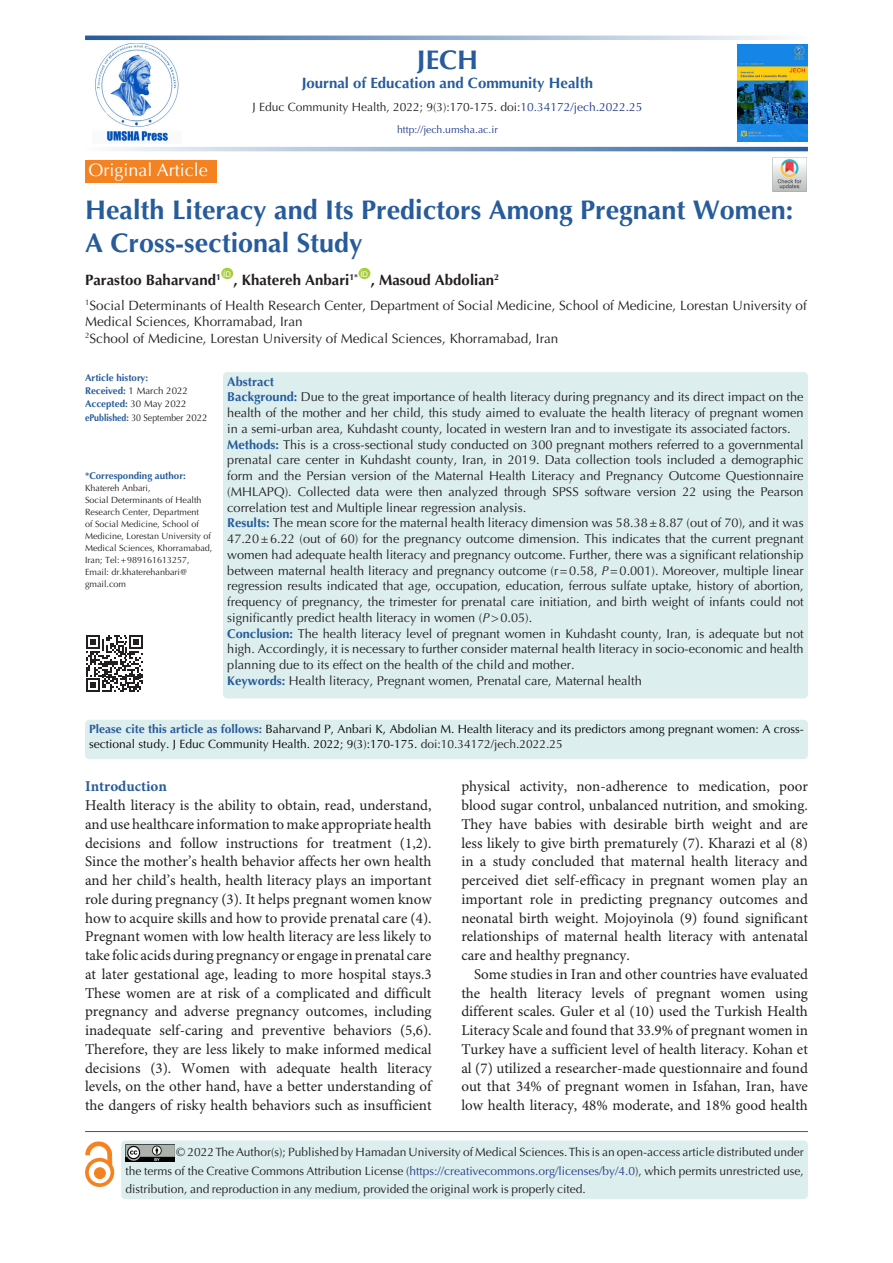
<style>
.page{position:relative;width:893px;height:1263px;background:#fff}
.page>*{position:absolute;margin:0;border:0;box-sizing:border-box;transform-origin:0 0}
.t1{font:700 27px/33px "Optima LT Std";color:#275b9b}
.t2{font:18px "Optima LT Std";color:#fff}
.t3{font:15px/18.8px "Minion Pro";color:#231f20;text-align:justify}
.t4{font:700 15px "Optima LT Std";color:#231f20}
.t5{font:700 15px "Optima LT Std";color:#275b9b}
.heading_1{font:700 15px "Minion Pro";color:#275b9b}
.t6{font:13.5px/16.5px "Optima LT Std";color:#231f20}
.t7{font:12.75px/15.8px "Optima LT Std";color:#231f20;text-align:justify}
.t8{font:700 12.75px "Optima LT Std";color:#275b9b}
.t9{font:12px/18px "Optima LT Std";color:#221e1f;text-align:justify}
.t10{font:12px/15px "Optima LT Std";color:#040503}
.t11{font:12px "Optima LT Std";color:#231f20}
.Body_Text{font:10.5px "Optima LT Std";color:#253f8e}
.t12{font:700 9.75px "Optima LT Std";color:#275b9b}
.t13{font:9.75px "Optima LT Std";color:#231f20;scale:.9 1}
.t14{font:9.75px "Optima LT Std";color:#231f20}
.t15{font:9px/12px "Optima LT Std";color:#231f20}
.t16{font:7.8px "Arial";color:#fff}
.s1{color:#253f8e}
.s2{font-weight:700;color:#275b9b}
.s3{font-weight:400;color:#231f20}
.s4{font-weight:700;color:#245c9c}
.s5{font-style:italic}
.s6{color:#231f20}
</style>
<div class="page">
<hr style="left:85px;top:1131px;width:723px;height:1px;background:#295c9b">
<div style="left:121px;top:1140px;width:687px;height:59px;background:#dee;border-radius:4px"></div>
<img style="left:125px;top:1145px;width:49px;height:17px">
<div style="left:221px;top:268px;width:12px;height:11px;background:#a6ce39;border-radius:50%"></div>
<div style="left:359px;top:268px;width:11px;height:11px;background:#a6ce39;border-radius:50%"></div>
<div style="left:85px;top:160px;width:132px;height:22px;background:#f58220"></div>
<img style="left:773px;top:158px;width:34px;height:34px">
<div style="left:85px;top:720px;width:723px;height:39px;background:#dee;border-radius:4px"></div>
<svg style="left:112px;top:147px;width:696px;height:4px;background:#8da9ca"></svg>
<svg style="left:85px;top:36px;width:697px;height:4px;background:#8da9ca"></svg>
<img style="left:738px;top:44px;width:70px;height:98px">
<div style="left:223px;top:372px;width:585px;height:326px;background:#dee;border-radius:4px"></div>
<svg style="left:86px;top:635px;width:57px;height:57px"></svg>
<div style="left:94px;top:1168px;width:11px;height:10px;background:#f58220;border-radius:50%"></div>
<div style="left:94px;top:1167px;width:11px;height:12px;border:1px solid #f58220;border-radius:50%"></div>
<div style="left:85px;top:1158px;width:29px;height:29px;border:4px solid #f58220;border-radius:50%"></div>
<svg style="left:86px;top:1142px;width:26px;height:24px"></svg>
<img style="left:95px;top:43px;width:84px;height:98px">
<p class="t2" style="left:88px;top:160px;width:121px">Original Article</p>
<p class="t1" style="left:417px;top:43px;width:63px">JECH</p>
<p class="t5" style="left:302px;top:74px;width:293px">Journal of Education and Community Health</p>
<p class="t11" style="left:252px;top:100px;width:392px">J Educ Community Health, 2022; 9(3):170-175. doi:<span class="s1">10.34172/jech.2022.25</span></p>
<p class="Body_Text" style="left:397px;top:124px;width:102px">http://jech.umsha.ac.ir</p>
<p class="t1" style="left:85px;top:194px;width:710px">Health Literacy and Its Predictors Among Pregnant Women:<br>A Cross-sectional Study</p>
<p class="t4" style="left:85px;top:271px;width:137px">Parastoo Baharvand<sup>1</sup></p>
<p class="t16" style="left:223px;top:268px;width:9px">ID</p>
<p class="t4" style="left:233px;top:271px;width:126px">, Khatereh Anbari<sup>1*</sup></p>
<p class="t16" style="left:360px;top:268px;width:9px">ID</p>
<p class="t4" style="left:371px;top:271px;width:130px">, Masoud Abdolian<sup>2</sup></p>
<p class="t6" style="left:85px;top:297px;width:723px"><sup>1</sup>Social Determinants of Health Research Center, Department of Social Medicine, School of Medicine, Lorestan University of<br>Medical Sciences, Khorramabad, Iran</p>
<p class="t6" style="left:85px;top:330px;width:475px"><sup>2</sup>School of Medicine, Lorestan University of Medical Sciences, Khorramabad, Iran</p>
<p class="t12" style="left:85px;top:372px;width:65px">Article history:</p>
<p class="t14" style="left:85px;top:385px;width:104px"><span class="s2">Received:</span> 1 March 2022</p>
<p class="t12" style="left:85px;top:398px;width:103px">Accepted: <span class="s3">30 May 2022</span></p>
<p class="t13" style="left:85px;top:412px;width:138px"><span class="s2">ePublished:</span> 30 September 2022</p>
<p class="t12" style="left:85px;top:470px;width:102px">*Corresponding author:</p>
<p class="t15" style="left:85px;top:482px;width:67px">Khatereh Anbari,</p>
<p class="t15" style="left:85px;top:494px;width:129px">Social Determinants of Health<br>Research Center, Department<br>of Social Medicine, School of<br>Medicine, Lorestan University of<br>Medical Sciences, Khorramabad,<br>Iran; Tel:+989161613257,<br>Email: dr.khaterehanbari@ gmail.com</p>
<p class="t8" style="left:227px;top:374px;width:48px">Abstract</p>
<p class="t7" style="left:227px;top:389px;width:578px"><span class="s2">Background:</span> Due to the great importance of health literacy during pregnancy and its direct impact on the health of the mother and her child, this study aimed to evaluate the health literacy of pregnant women in a semi-urban area, Kuhdasht county, located in western Iran and to investigate its associated factors.</p>
<p class="t7" style="left:227px;top:437px;width:578px"><span class="s4">Methods:</span> This is a cross-sectional study conducted on 300 pregnant mothers referred to a governmental prenatal care center in Kuhdasht county, Iran, in 2019. Data collection tools included a demographic form and the Persian version of the Maternal Health Literacy and Pregnancy Outcome Questionnaire (MHLAPQ). Collected data were then analyzed through SPSS software version 22 using the Pearson correlation test and Multiple linear regression analysis.</p>
<p class="t7" style="left:227px;top:515px;width:578px"><span class="s4">Results:</span> The mean score for the maternal health literacy dimension was 58.38±8.87 (out of 70), and it was 47.20±6.22 (out of 60) for the pregnancy outcome dimension. This indicates that the current pregnant women had adequate health literacy and pregnancy outcome. Further, there was a significant relationship between maternal health literacy and pregnancy outcome (r=0.58, <span class="s5">P</span>=0.001). Moreover, multiple linear regression results indicated that age, occupation, education, ferrous sulfate uptake, history of abortion, frequency of pregnancy, the trimester for prenatal care initiation, and birth weight of infants could not significantly predict health literacy in women (<span class="s5">P</span>&gt;0.05).</p>
<p class="t7" style="left:227px;top:626px;width:578px"><span class="s4">Conclusion:</span> The health literacy level of pregnant women in Kuhdasht county, Iran, is adequate but not high. Accordingly, it is necessary to further consider maternal health literacy in socio-economic and health planning due to its effect on the health of the child and mother.</p>
<p class="t7" style="left:227px;top:673px;width:416px"><span class="s2">Keywords:</span> Health literacy, Pregnant women, Prenatal care, Maternal health</p>
<p class="t10" style="left:89px;top:721px;width:716px"><span class="s2">Please cite this article as follows:</span> Baharvand P, Anbari K, Abdolian M. Health literacy and its predictors among pregnant women: A cross&shy;sectional study. J Educ Community Health. 2022; 9(3):170-175. <span class="s6">doi:10.34172/jech.2022.25</span></p>
<p class="t3" style="left:461px;top:778px;width:348px">physical activity, non-adherence to medication, poor blood sugar control, unbalanced nutrition, and smoking.<br>They have babies with desirable birth weight and are less likely to give birth prematurely (7). Kharazi et al (8) in a study concluded that maternal health literacy and perceived diet self-efficacy in pregnant women play an important role in predicting pregnancy outcomes and neonatal birth weight. Mojoyinola (9) found significant relationships of maternal health literacy with antenatal care and healthy pregnancy.</p>
<p class="t3" style="left:461px;top:965px;width:348px;text-indent:13px">Some studies in Iran and other countries have evaluated the health literacy levels of pregnant women using different scales. Guler et al (10) used the Turkish Health Literacy Scale and found that 33.9% of pregnant women in Turkey have a sufficient level of health literacy. Kohan et al (7) utilized a researcher-made questionnaire and found out that 34% of pregnant women in Isfahan, Iran, have low health literacy, 48% moderate, and 18% good health</p>
<p class="t9" style="left:125px;top:1143px;width:680px;text-indent:51px"><span class="s6">© 2022 The Author(s); Published by Hamadan University of Medical Sciences.</span> This is an open-access article distributed under the terms of the Creative Commons Attribution License (<span class="s1">https://creativecommons.org/licenses/by/4.0</span>), which permits unrestricted use, distribution, and reproduction in any medium, provided the original work is properly cited.</p>
<p class="heading_1" style="left:85px;top:776px;width:83px">Introduction</p>
<p class="t3" style="left:85px;top:796px;width:348px">Health literacy is the ability to obtain, read, understand, and use healthcare information to make appropriate health decisions and follow instructions for treatment (1,2).<br>Since the mother’s health behavior affects her own health and her child’s health, health literacy plays an important role during pregnancy (3). It helps pregnant women know how to acquire skills and how to provide prenatal care (4).<br>Pregnant women with low health literacy are less likely to take folic acids during pregnancy or engage in prenatal care at later gestational age, leading to more hospital stays.3<br>These women are at risk of a complicated and difficult pregnancy and adverse pregnancy outcomes, including inadequate self-caring and preventive behaviors (5,6).<br>Therefore, they are less likely to make informed medical decisions (3). Women with adequate health literacy levels, on the other hand, have a better understanding of the dangers of risky health behaviors such as insufficient</p>
</div>
